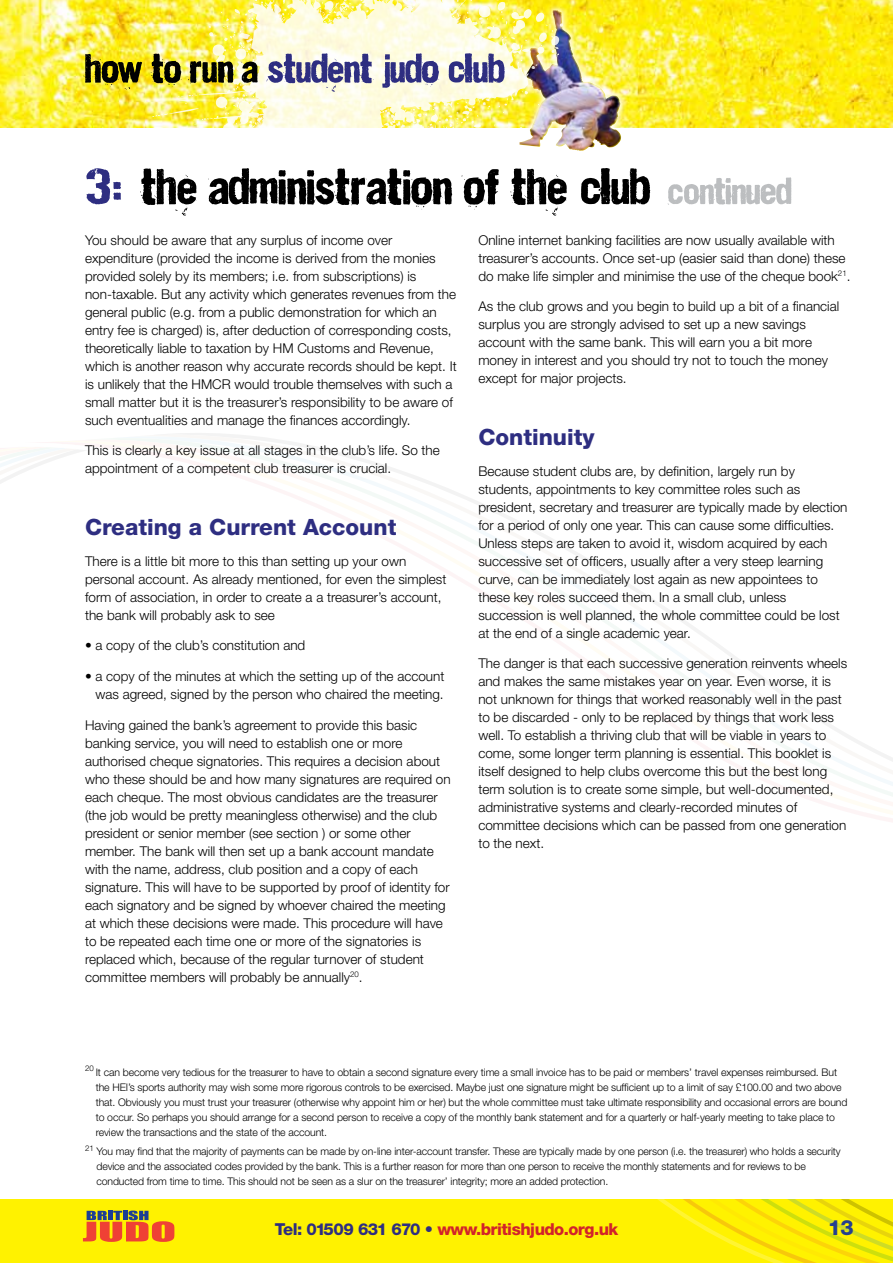
<style>
.page{position:relative;width:893px;height:1263px;background:#fff}
.page>*{position:absolute;margin:0;border:0;box-sizing:border-box;transform-origin:0 0}
.t1{font:75px "Dirt 2 Stickler";color:#000}
.t2{font:60.75px "Dirt 2 Stickler";color:#2e2e81}
.t3{font:800 22.5px "Helvetica Neue";color:#2e2e81}
.t4{font:800 21px "Helvetica Neue";color:#25408f}
.t5{font:800 16.5px "Helvetica Neue";letter-spacing:-.03em;color:#d2232a}
.t6{font:300 13.5px/18px "Helvetica Neue";color:#000}
.t7{font:300 10.5px/15px "Helvetica Neue";letter-spacing:-.01em;color:#000}
.s1{color:#000101}
.s2{color:#2e2e81}
.s3{font-size:57px;color:#bcbec0}
</style>
<div class="page">
<img style="left:0;top:0;width:893px;height:128px">
<img style="left:519px;top:2px;width:108px;height:149px">
<svg style="left:152px;top:0;width:410px;height:128px;background:#f8f2a8"></svg>
<div style="left:0;top:1199px;width:893px;height:64px;background:#fff200"></div>
<svg style="left:0;top:443px;width:893px;height:379px"></svg>
<svg style="left:657px;top:1199px;width:236px;height:64px"></svg>
<svg style="left:83px;top:1210px;width:91px;height:32px"></svg>
<h2 class="t2" style="left:85px;top:26px;width:421px"><span class="s1">HOW TO RUN A</span> STUDENT JUDO CLUB</h2>
<h1 class="t1" style="left:85px;top:134px;width:708px"><span class="s2">3:</span> THE ADMINISTRATION OF THE CLUB <span class="s3">continued</span></h1>
<p class="t6" style="left:85px;top:230px;width:373px">You should be aware that any surplus of income over expenditure (provided the income is derived from the monies provided solely by its members; i. e. from subscriptions) is non-taxable. But any activity which generates revenues from the general public (e. g. from a public demonstration for which an entry fee is charged) is, after deduction of corresponding costs, theoretically liable to taxation by HM Customs and Revenue, which is another reason why accurate records should be kept. It is unlikely that the HMCR would trouble themselves with such a small matter but it is the treasurer’s responsibility to be aware of such eventualities and manage the finances accordingly.</p>
<p class="t6" style="left:85px;top:441px;width:356px">This is clearly a key issue at all stages in the club’s life. So the appointment of a competent club treasurer is crucial.</p>
<h3 class="t3" style="left:85px;top:513px;width:313px">Creating a Current Account</h3>
<p class="t6" style="left:85px;top:551px;width:363px">There is a little bit more to this than setting up your own personal account. As already mentioned, for even the simplest form of association, in order to create a a treasurer’s account, the bank will probably ask to see</p>
<p class="t6" style="left:85px;top:636px;width:222px">• a copy of the club’s constitution and</p>
<p class="t6" style="left:85px;top:667px;width:361px;text-align:center">• a copy of the minutes at which the setting up of the account was agreed, signed by the person who chaired the meeting.</p>
<p class="t6" style="left:85px;top:716px;width:367px">Having gained the bank’s agreement to provide this basic banking service, you will need to establish one or more authorised cheque signatories. This requires a decision about who these should be and how many signatures are required on each cheque. The most obvious candidates are the treasurer (the job would be pretty meaningless otherwise) and the club president or senior member (see section ) or some other member. The bank will then set up a bank account mandate with the name, address, club position and a copy of each signature. This will have to be supported by proof of identity for each signatory and be signed by whoever chaired the meeting at which these decisions were made. This procedure will have to be repeated each time one or more of the signatories is replaced which, because of the regular turnover of student committee members will probably be annually<sup>20</sup>.</p>
<p class="t6" style="left:478px;top:230px;width:371px">Online internet banking facilities are now usually available with treasurer’s accounts. Once set-up (easier said than done) these do make life simpler and minimise the use of the cheque book<sup>21</sup>.</p>
<p class="t6" style="left:478px;top:297px;width:362px">As the club grows and you begin to build up a bit of a financial surplus you are strongly advised to set up a new savings account with the same bank. This will earn you a bit more money in interest and you should try not to touch the money except for major projects.</p>
<h3 class="t3" style="left:478px;top:423px;width:118px">Continuity</h3>
<p class="t6" style="left:478px;top:461px;width:371px">Because student clubs are, by definition, largely run by students, appointments to key committee roles such as president, secretary and treasurer are typically made by election for a period of only one year. This can cause some difficulties.<br>Unless steps are taken to avoid it, wisdom acquired by each successive set of officers, usually after a very steep learning curve, can be immediately lost again as new appointees to these key roles succeed them. In a small club, unless succession is well planned, the whole committee could be lost at the end of a single academic year.</p>
<p class="t6" style="left:478px;top:654px;width:370px">The danger is that each successive generation reinvents wheels and makes the same mistakes year on year. Even worse, it is not unknown for things that worked reasonably well in the past to be discarded - only to be replaced by things that work less well. To establish a thriving club that will be viable in years to come, some longer term planning is essential. This booklet is itself designed to help clubs overcome this but the best long term solution is to create some simple, but well-documented, administrative systems and clearly-recorded minutes of committee decisions which can be passed from one generation to the next.</p>
<p class="t7" style="left:96px;top:1064px;width:753px;text-indent:-11px"><sup>20</sup> It can become very tedious for the treasurer to have to obtain a second signature every time a small invoice has to be paid or members’ travel expenses reimbursed. But the HEI’s sports authority may wish some more rigorous controls to be exercised. Maybe just one signature might be sufficient up to a limit of say £100. 00 and two above that. Obviously you must trust your treasurer (otherwise why appoint him or her) but the whole committee must take ultimate responsibility and occasional errors are bound to occur. So perhaps you should arrange for a second person to receive a copy of the monthly bank statement and for a quarterly or half-yearly meeting to take place to review the transactions and the state of the account.</p>
<p class="t7" style="left:96px;top:1144px;width:746px;text-indent:-11px"><sup>21</sup> You may find that the majority of payments can be made by on-line inter-account transfer. These are typically made by one person (i. e. the treasurer) who holds a security device and the associated codes provided by the bank. This is a further reason for more than one person to receive the monthly statements and for reviews to be conducted from time to time. This should not be seen as a slur on the treasurer’ integrity; more an added protection.</p>
<p class="t5" style="left:275px;top:1220px;width:345px"><span class="s2">Tel: 01509 631 670 •</span> www.britishjudo.org.uk</p>
<h3 class="t4" style="left:828px;top:1215px;width:27px">13</h3>
</div>
